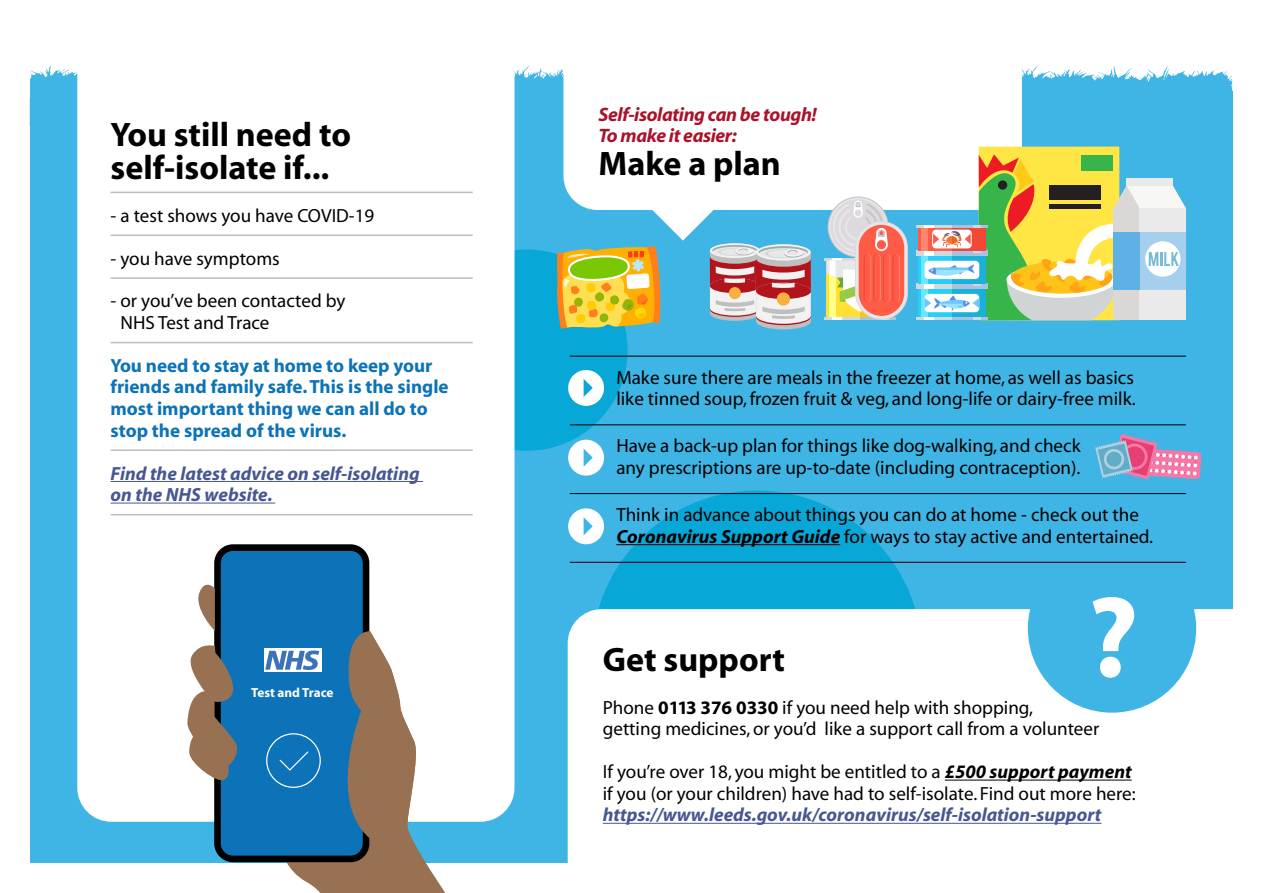
<style>
.page{position:relative;width:1263px;height:893px;background:#fff}
.page>*{position:absolute;margin:0;border:0;box-sizing:border-box;transform-origin:0 0}
.t1{font:115.8px "Myriad Bold Norm";color:#fff}
.t2{font:34.05px/33px "Myriad Bold Norm";color:#000}
.t3{font:19.5px/21px "Myriad Bold Norm It";letter-spacing:-.02em;color:#a9132a}
.t4{font:19.05px/21.6px "Myriad";color:#000}
.t5{font:19.05px/21.6px "Myriad Bold Norm";color:#0c73b8}
.t6{font:19.05px/21.6px "Myriad Bold Norm It";color:#465792}
.t7{font:13.2px "Myriad Bold Norm";color:#fff}
.s1{font-family:"Myriad Bold Norm It"}
.s2{font-family:"Myriad Bold Norm"}
</style>
<div class="page">
<div style="left:15px;top:76px;width:1233px;height:802px;background:#3fb5e5"></div>
<div style="left:0;top:61px;width:1263px;height:832px;border:30px solid #fff"></div>
<div style="left:426px;top:249px;width:202px;height:202px;background:#07a7d7;border-radius:50%"></div>
<svg style="left:30px;top:65px;width:1202px;height:61px"></svg>
<div style="left:77px;top:61px;width:437px;height:761px;background:#fff"></div>
<hr style="left:111px;top:192px;width:362px;height:1px;background:#c0c0c0">
<hr style="left:111px;top:234px;width:362px;height:2px;background:#c0c0c0">
<hr style="left:111px;top:277px;width:362px;height:2px;background:#c0c0c0">
<hr style="left:111px;top:342px;width:362px;height:1px;background:#c0c0c0">
<hr style="left:111px;top:449px;width:362px;height:2px;background:#c0c0c0">
<hr style="left:111px;top:481px;width:312px;height:1px;background:#465792">
<hr style="left:111px;top:514px;width:362px;height:1px;background:#c0c0c0">
<hr style="left:111px;top:503px;width:164px;height:1px;background:#465792">
<div style="left:592px;top:491px;width:330px;height:330px;background:#07a7d7;border-radius:50%"></div>
<svg style="left:282px;top:629px;width:182px;height:264px;fill:#fff"></svg>
<div style="left:217px;top:548px;width:149px;height:311px;background:#0c73b8;border-radius:16px"></div>
<div style="left:214px;top:544px;width:155px;height:318px;border:7px solid #000;border-radius:16px"></div>
<svg style="left:194px;top:577px;width:21px;height:54px"></svg>
<svg style="left:186px;top:642px;width:52px;height:141px"></svg>
<div style="left:264px;top:648px;width:57px;height:24px;background:#fff"></div>
<svg style="left:265px;top:629px;width:155px;height:213px"></svg>
<div style="left:563px;top:61px;width:459px;height:149px;background:#fff"></div>
<div style="left:568px;top:609px;width:695px;height:284px;background:#fff"></div>
<div style="left:1028px;top:544px;width:168px;height:169px;background:#3fb5e5;border-radius:50%"></div>
<hr style="left:570px;top:356px;width:616px;height:1px;background:#000">
<hr style="left:570px;top:424px;width:616px;height:1px;background:#000">
<hr style="left:570px;top:493px;width:616px;height:1px;background:#000">
<hr style="left:570px;top:562px;width:616px;height:1px;background:#000">
<hr style="left:616px;top:544px;width:224px;height:1px;background:#000">
<hr style="left:945px;top:780px;width:187px;height:1px;background:#000">
<hr style="left:603px;top:823px;width:498px;height:1px;background:#465792">
<svg style="left:1095px;top:433px;width:106px;height:47px"></svg>
<div style="left:979px;top:147px;width:140px;height:173px;background:#ffe645"></div>
<svg style="left:556px;top:144px;width:255px;height:185px"></svg>
<hr style="left:824px;top:317px;width:72px;height:3px;background:#d0d9de">
<hr style="left:824px;top:258px;width:72px;height:3px;background:#d0d9de">
<svg style="left:856px;top:222px;width:51px;height:97px"></svg>
<div style="left:859px;top:225px;width:45px;height:91px;background:#ff5b46;border-radius:23px"></div>
<svg style="left:826px;top:200px;width:74px;height:120px"></svg>
<hr style="left:916px;top:317px;width:72px;height:3px;background:#d0d9de">
<hr style="left:916px;top:286px;width:72px;height:3px;background:#d0d9de">
<div style="left:918px;top:289px;width:68px;height:28px;background:#26cff7"></div>
<div style="left:921px;top:289px;width:6px;height:28px;background:#66e9ff"></div>
<hr style="left:916px;top:283px;width:72px;height:3px;background:#d0d9de">
<hr style="left:916px;top:253px;width:72px;height:3px;background:#d0d9de">
<div style="left:918px;top:256px;width:68px;height:27px;background:#26cff7"></div>
<div style="left:921px;top:256px;width:6px;height:27px;background:#66e9ff"></div>
<hr style="left:916px;top:250px;width:72px;height:3px;background:#d0d9de">
<hr style="left:916px;top:225px;width:72px;height:3px;background:#d0d9de">
<div style="left:918px;top:228px;width:68px;height:22px;background:#ff5b46"></div>
<div style="left:921px;top:228px;width:6px;height:22px;background:#ff856e"></div>
<svg style="left:924px;top:154px;width:262px;height:166px"></svg>
<svg style="left:568px;top:508px;width:36px;height:36px"></svg>
<svg style="left:568px;top:440px;width:36px;height:36px"></svg>
<svg style="left:568px;top:370px;width:36px;height:36px"></svg>
<h2 class="t2" style="left:111px;top:119px;width:242px">You still need to self-isolate if...</h2>
<p class="t4" style="left:111px;top:205px;width:265px">- a test shows you have COVID-19</p>
<p class="t4" style="left:111px;top:248px;width:171px">- you have symptoms</p>
<p class="t4" style="left:120px;top:291px;width:227px;text-indent:-10px">- or you’ve been contacted by<br>NHS Test and Trace</p>
<p class="t5" style="left:111px;top:355px;width:340px">You need to stay at home to keep your friends and family safe. This is the single most important thing we can all do to stop the spread of the virus.</p>
<p class="t6" style="left:111px;top:463px;width:311px">Find the latest advice on self-isolating on the NHS website.</p>
<p class="t7" style="left:251px;top:686px;width:84px">Test and Trace</p>
<p class="t3" style="left:598px;top:105px;width:220px">Self-isolating can be tough!<br>To make it easier:</p>
<h2 class="t2" style="left:598px;top:148px;width:184px">Make a plan</h2>
<p class="t4" style="left:616px;top:367px;width:521px">Make sure there are meals in the freezer at home, as well as basics like tinned soup, frozen fruit &amp; veg, and long-life or dairy-free milk.</p>
<p class="t4" style="left:616px;top:436px;width:466px">Have a back-up plan for things like dog-walking, and check any prescriptions are up-to-date (including contraception).</p>
<p class="t4" style="left:616px;top:505px;width:538px">Think in advance about things you can do at home - check out the<br><span class="s1">Coronavirus Support Guide</span> for ways to stay active and entertained.</p>
<h1 class="t1" style="left:1087px;top:578px;width:53px">?</h1>
<p class="t4" style="left:603px;top:697px;width:498px">Phone <span class="s2">0113 376 0330</span> if you need help with shopping,<br>getting medicines, or you’d like a support call from a volunteer</p>
<p class="t4" style="left:603px;top:762px;width:534px">If you’re over 18, you might be entitled to a <span class="s1">£500 support payment </span>if you (or your children) have had to self-isolate. Find out more here:</p>
<p class="t6" style="left:603px;top:805px;width:500px">https://www.leeds.gov.uk/coronavirus/self-isolation-support</p>
<h2 class="t2" style="left:603px;top:644px;width:184px">Get support</h2>
</div>
